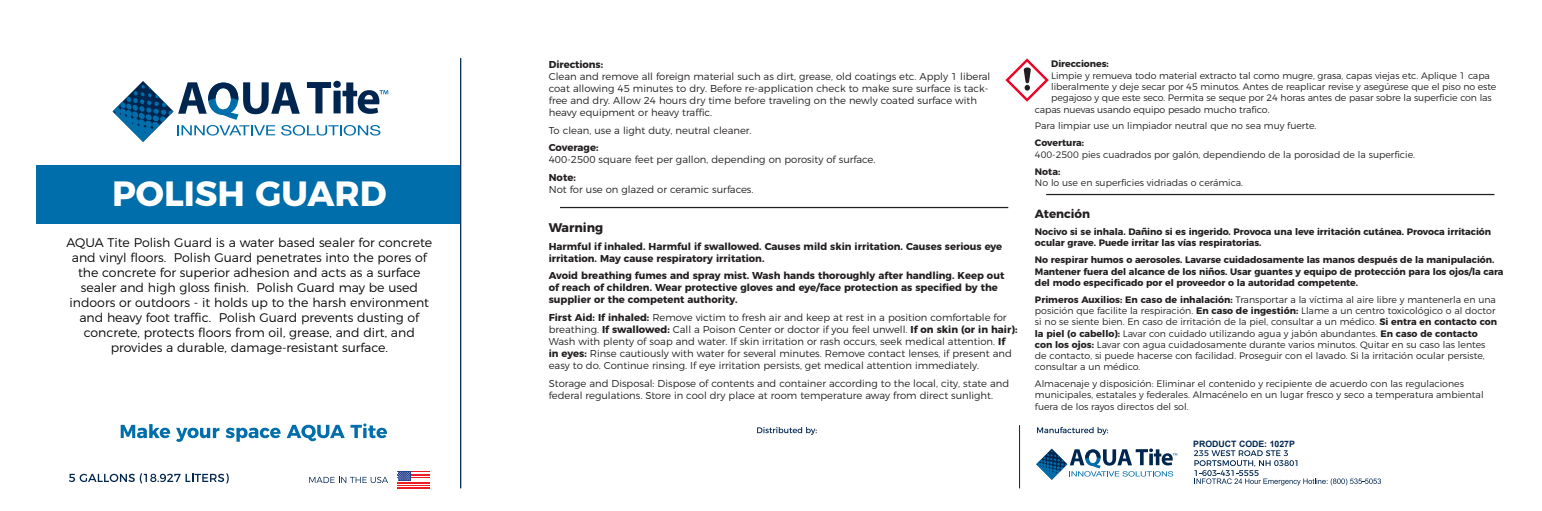
<style>
.page{position:relative;width:1542px;height:511px;background:#fff}
.page>*{position:absolute;margin:0;border:0;box-sizing:border-box;transform-origin:0 0}
.t1{font:700 35px "Montserrat";color:#fff}
.t2{font:300 12.5px/15px "Montserrat";color:#050504;text-align:center}
.t3{font:700 12.5px "Montserrat";color:#231f20}
.t4{font:700 11.88px "Montserrat";color:#231f20}
.t5{font:300 10px/12px "Montserrat";color:#231f20}
.t6{font:700 10px/12px "Montserrat";color:#231f20}
.t7{font:300 9.38px/11.2px "Montserrat";color:#231f20}
.t8{font:700 9.38px/11.2px "Montserrat";letter-spacing:-.005em;color:#231f20}
.Gallon_Product_Code{font:700 8.75px "Arial";color:#00264f}
.s1{font-weight:700}
</style>
<div class="page">
<hr style="left:1046px;top:194px;width:448px;height:1px;background:#231f20">
<hr style="left:560px;top:207px;width:448px;height:1px;background:#231f20">
<svg style="left:113px;top:81px;width:275px;height:61px"></svg>
<svg style="left:121px;top:424px;width:49px;height:14px"></svg>
<svg style="left:176px;top:427px;width:43px;height:14px"></svg>
<svg style="left:226px;top:423px;width:161px;height:18px"></svg>
<svg style="left:69px;top:473px;width:160px;height:10px"></svg>
<svg style="left:309px;top:476px;width:79px;height:6px"></svg>
<hr style="left:397px;top:471px;width:33px;height:1px;background:#ed1c24">
<hr style="left:397px;top:479px;width:33px;height:1px;background:#ed1c24">
<hr style="left:397px;top:476px;width:33px;height:1px;background:#ed1c24">
<hr style="left:397px;top:473px;width:33px;height:2px;background:#ed1c24">
<hr style="left:397px;top:486px;width:33px;height:2px;background:#ed1c24">
<hr style="left:397px;top:484px;width:33px;height:1px;background:#ed1c24">
<hr style="left:397px;top:481px;width:33px;height:1px;background:#ed1c24">
<svg style="left:398px;top:471px;width:12px;height:9px"></svg>
<div style="left:36px;top:165px;width:424px;height:59px;background:#006eab"></div>
<hr style="left:460px;top:58px;width:1px;height:430px;background:#00264f">
<hr style="left:1019px;top:424px;width:1px;height:64px;background:#00264f">
<svg style="left:1036px;top:448px;width:141px;height:32px"></svg>
<svg style="left:757px;top:427px;width:59px;height:7px"></svg>
<svg style="left:1037px;top:427px;width:71px;height:7px"></svg>
<svg style="left:1194px;top:450px;width:186px;height:35px"></svg>
<svg style="left:1005px;top:58px;width:43px;height:44px"></svg>
<p class="t1" style="left:112px;top:165px;width:276px">POLISH GUARD</p>
<p class="t2" style="left:66px;top:234px;width:367px">AQUA Tite Polish Guard is a water based sealer for concrete and vinyl floors. Polish Guard penetrates into the pores of the concrete for superior adhesion and acts as a surface sealer and high gloss finish. Polish Guard may be used indoors or outdoors - it holds up to the harsh environment and heavy foot traffic. Polish Guard prevents dusting of concrete, protects floors from oil, grease, and dirt, and provides a durable, damage-resistant surface.</p>
<p class="t5" style="left:549px;top:58px;width:443px"><span class="s1">Directions:<br></span>Clean and remove all foreign material such as dirt, grease, old coatings etc. Apply 1 liberal coat allowing 45 minutes to dry. Before re-application check to make sure surface is tack&shy;free and dry. Allow 24 hours dry time before traveling on the newly coated surface with heavy equipment or heavy traffic.</p>
<p class="t5" style="left:549px;top:123px;width:204px">To clean, use a light duty, neutral cleaner.</p>
<p class="t5" style="left:549px;top:141px;width:328px"><span class="s1">Coverage:<br></span>400-2500 square feet per gallon, depending on porosity of surface.</p>
<p class="t5" style="left:549px;top:170px;width:206px"><span class="s1">Note:<br></span>Not for use on glazed or ceramic surfaces.</p>
<p class="t3" style="left:549px;top:217px;width:56px">Warning</p>
<p class="t6" style="left:549px;top:239px;width:455px">Harmful if inhaled. Harmful if swallowed. Causes mild skin irritation. Causes serious eye irritation. May cause respiratory irritation.</p>
<p class="t6" style="left:549px;top:269px;width:457px">Avoid breathing fumes and spray mist. Wash hands thoroughly after handling. Keep out of reach of children. Wear protective gloves and eye/face protection as specified by the supplier or the competent authority.</p>
<p class="t5" style="left:549px;top:310px;width:470px"><span class="s1">First Aid: If inhaled:</span> Remove victim to fresh air and keep at rest in a position comfortable for breathing. <span class="s1">If swallowed:</span> Call a Poison Center or doctor if you feel unwell. <span class="s1">If on skin (or in hair):<br></span>Wash with plenty of soap and water. If skin irritation or rash occurs, seek medical attention. <span class="s1">If in eyes:</span> Rinse cautiously with water for several minutes. Remove contact lenses, if present and easy to do. Continue rinsing. If eye irritation persists, get medical attention immediately.</p>
<p class="t5" style="left:549px;top:376px;width:462px">Storage and Disposal: Dispose of contents and container according to the local, city, state and federal regulations. Store in cool dry place at room temperature away from direct sunlight.</p>
<p class="t8" style="left:1051px;top:58px;width:59px">Direcciones:</p>
<p class="t7" style="left:1051px;top:69px;width:440px">Limpie y remueva todo material extracto tal como mugre, grasa, capas viejas etc. Aplique 1 capa</p>
<p class="t7" style="left:1051px;top:80px;width:446px">liberalmente y deje secar por 45 minutos. Antes de reaplicar revise y asegúrese que el piso no este</p>
<p class="t7" style="left:1051px;top:91px;width:442px">pegajoso y que este seco. Permita se seque por 24 horas antes de pasar sobre la superficie con las</p>
<p class="t7" style="left:1034px;top:103px;width:236px">capas nuevas usando equipo pesado mucho trafico.</p>
<p class="t7" style="left:1034px;top:120px;width:283px">Para limpiar use un limpiador neutral que no sea muy fuerte.</p>
<p class="t7" style="left:1034px;top:136px;width:381px"><span class="s1">Covertura:<br></span>400-2500 pies cuadrados por galón, dependiendo de la porosidad de la superficie.</p>
<p class="t7" style="left:1034px;top:165px;width:210px"><span class="s1">Nota:<br></span>No lo use en superficies vidriadas o cerámica.</p>
<p class="t4" style="left:1034px;top:204px;width:57px">Atención</p>
<p class="t8" style="left:1034px;top:225px;width:458px">Nocivo si se inhala. Dañino si es ingerido. Provoca una leve irritación cutánea. Provoca irritación ocular grave. Puede irritar las vías respiratorias.</p>
<p class="t8" style="left:1034px;top:253px;width:470px">No respirar humos o aerosoles. Lavarse cuidadosamente las manos después de la manipulación.<br>Mantener fuera del alcance de los niños. Usar guantes y equipo de protección para los ojos/la cara del modo especificado por el proveedor o la autoridad competente.</p>
<p class="t7" style="left:1034px;top:293px;width:463px"><span class="s1">Primeros Auxilios: En caso de inhalación:</span> Transportar a la víctima al aire libre y mantenerla en una posición que facilite la respiración. <span class="s1">En caso de ingestión:</span> Llame a un centro toxicológico o al doctor si no se siente bien. En caso de irritación de la piel, consultar a un médico. <span class="s1">Si entra en contacto con la piel (o cabello):</span> Lavar con cuidado utilizando agua y jabón abundantes. <span class="s1">En caso de contacto con los ojos:</span> Lavar con agua cuidadosamente durante varios minutos. Quitar en su caso las lentes de contacto, si puede hacerse con facilidad. Proseguir con el lavado. Si la irritación ocular persiste, consultar a un médico.</p>
<p class="t7" style="left:1034px;top:377px;width:450px">Almacenaje y disposición: Eliminar el contenido y recipiente de acuerdo con las regulaciones municipales, estatales y federales. Almacénelo en un lugar fresco y seco a temperatura ambiental fuera de los rayos directos del sol.</p>
<p class="Gallon_Product_Code" style="left:1193px;top:437px;width:103px">PRODUCT CODE: 1027P</p>
</div>
